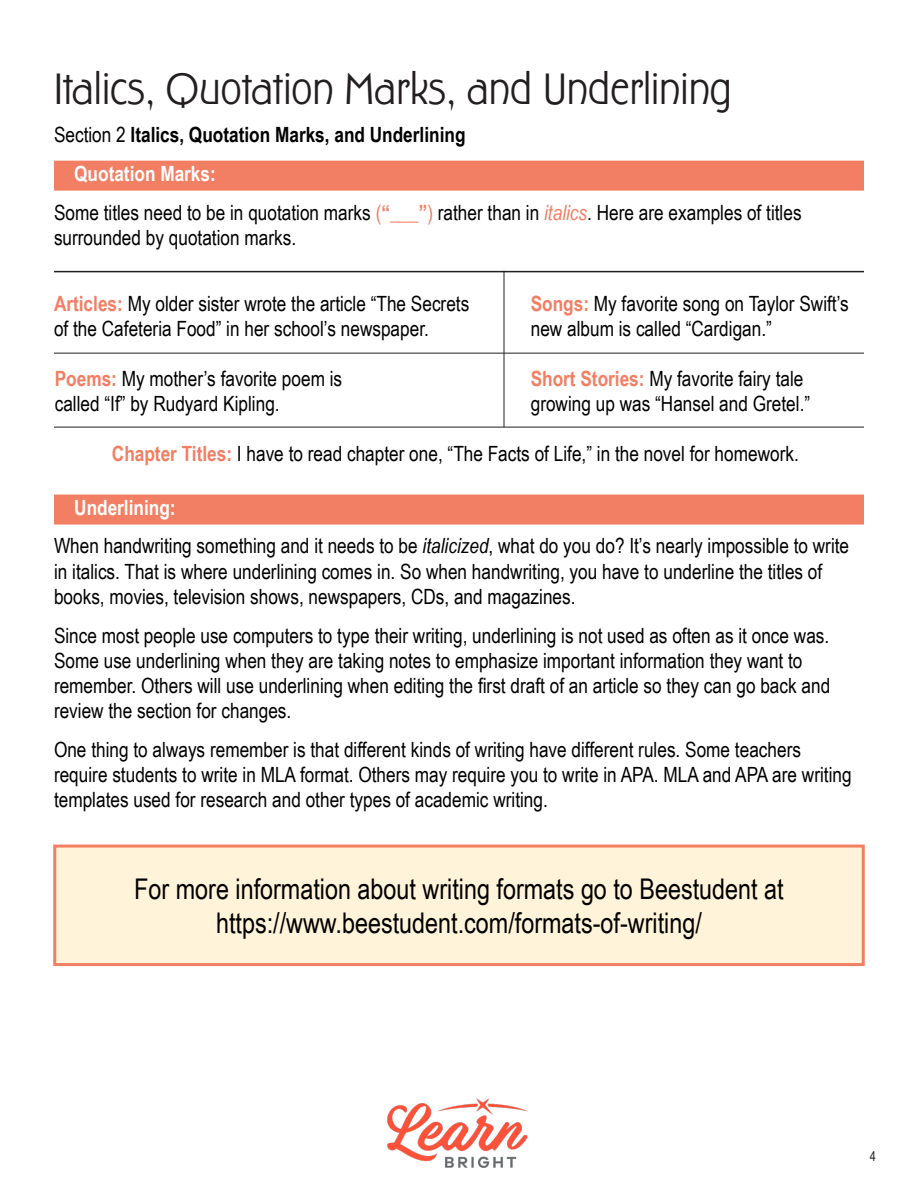
<style>
.page{position:relative;width:918px;height:1188px;background:#fff}
.page>*{position:absolute;margin:0;border:0;box-sizing:border-box;transform-origin:0 0}
.Heading{font:48px "Hardwood LP";color:#231f20}
.Body_A{font:28.5px/34.2px "Arial Narrow";color:#000;text-align:center}
.Body_A-2{font:21px/25.2px "Arial Narrow";color:#000}
.Heading-2{font:700 21px "Arial Narrow";color:#000}
.negativna_lijna{font:700 21px "Arial Narrow";color:#fff}
.t1{font:13.5px "Arial Narrow";color:#231f20}
.s1{font-weight:400}
.s2{color:#f27e63}
.s3{font-weight:700;color:#f27e63}
.s4{font-style:italic;color:#f27e63}
.s5{font-style:italic}
</style>
<div class="page">
<img style="left:387px;top:1098px;width:141px;height:70px">
<div style="left:54px;top:161px;width:810px;height:30px;background:#f27e63"></div>
<hr style="left:54px;top:271px;width:810px;height:1px;background:#231f20">
<hr style="left:54px;top:427px;width:810px;height:1px;background:#231f20">
<hr style="left:54px;top:353px;width:810px;height:1px;background:#231f20">
<hr style="left:504px;top:271px;width:1px;height:156px;background:#231f20">
<div style="left:54px;top:495px;width:810px;height:30px;background:#f27e63"></div>
<div style="left:53px;top:845px;width:812px;height:121px;background:#fff4d9;border:3px solid #f27e63"></div>
<p class="Heading" style="left:54px;top:62px;width:680px">Italics, Quotation Marks, and Underlining</p>
<p class="Heading-2" style="left:54px;top:119px;width:413px"><span class="s1">Section 2</span> Italics, Quotation Marks, and Underlining</p>
<p class="negativna_lijna" style="left:74px;top:158px;width:143px">Quotation Marks:</p>
<p class="Body_A-2" style="left:54px;top:199px;width:749px">Some titles need to be in quotation marks <span class="s2">(</span><span class="s3">“</span><span class="s2">___</span><span class="s3">”</span><span class="s2">)</span> rather than in <span class="s4">italics</span>. Here are examples of titles surrounded by quotation marks.</p>
<p class="Body_A-2" style="left:54px;top:290px;width:417px"><span class="s3">Articles:</span> My older sister wrote the article “The Secrets of the Cafeteria Food” in her school’s newspaper.</p>
<p class="Body_A-2" style="left:55px;top:365px;width:289px"><span class="s3">Poems:</span> My mother’s favorite poem is called “If” by Rudyard Kipling.</p>
<p class="Body_A-2" style="left:531px;top:290px;width:320px"><span class="s3">Songs:</span> My favorite song on Taylor Swift’s new album is called “Cardigan.”</p>
<p class="Body_A-2" style="left:531px;top:365px;width:281px"><span class="s3">Short Stories:</span> My favorite fairy tale growing up was “Hansel and Gretel.”</p>
<p class="Body_A-2" style="left:112px;top:440px;width:688px"><span class="s3">Chapter Titles:</span> I have to read chapter one, “The Facts of Life,” in the novel for homework.</p>
<p class="negativna_lijna" style="left:74px;top:491px;width:103px">Underlining:</p>
<p class="Body_A-2" style="left:54px;top:533px;width:797px">When handwriting something and it needs to be <span class="s5">italicized</span>, what do you do? It’s nearly impossible to write in italics. That is where underlining comes in. So when handwriting, you have to underline the titles of books, movies, television shows, newspapers, CDs, and magazines.</p>
<p class="Body_A-2" style="left:54px;top:622px;width:778px">Since most people use computers to type their writing, underlining is not used as often as it once was.<br>Some use underlining when they are taking notes to emphasize important information they want to remember. Others will use underlining when editing the first draft of an article so they can go back and review the section for changes.</p>
<p class="Body_A-2" style="left:54px;top:736px;width:799px">One thing to always remember is that different kinds of writing have different rules. Some teachers require students to write in MLA format. Others may require you to write in APA. MLA and APA are writing templates used for research and other types of academic writing.</p>
<p class="Body_A" style="left:134px;top:870px;width:651px">For more information about writing formats go to Beestudent at https://www.beestudent.com/formats-of-writing/</p>
<p class="t1" style="left:870px;top:1146px;width:8px">4</p>
</div>
